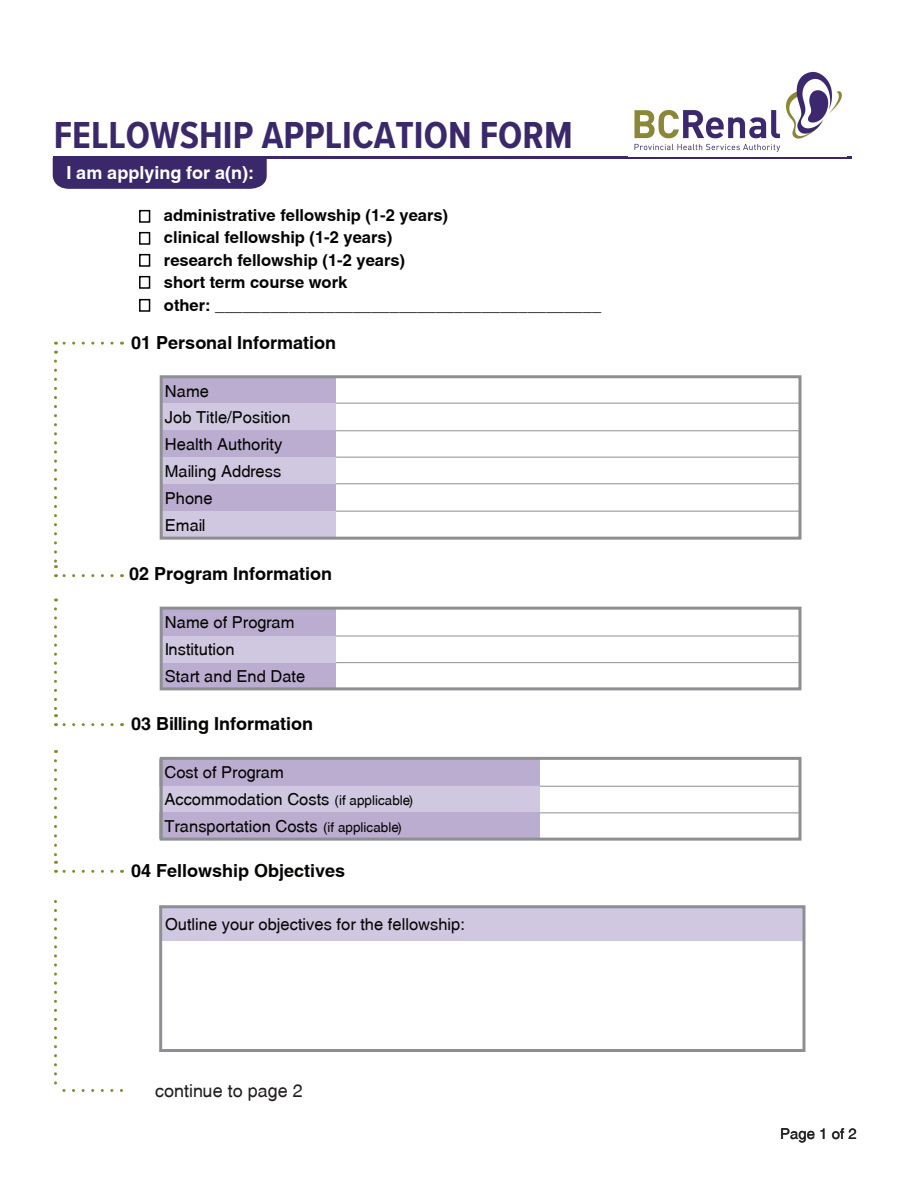
<style>
.page{position:relative;width:918px;height:1188px;background:#fff}
.page>*{position:absolute;margin:0;border:0;box-sizing:border-box;transform-origin:0 0}
.t1{font:700 39px "Proxima Nova Cond";color:#3b286a}
.t2{font:700 18px "Swansea";color:#040503}
.t3{font:700 18px "Swansea";color:#fff}
.t4{font:18px "Swansea";color:#231f20}
.t5{font:16.5px/27px "Swansea";color:#040503}
.t6{font:700 16.5px/22.5px "Swansea";color:#040503}
.t7{font:700 15px "Swansea";color:#fff}
.t8{font:15px "Swansea";color:#231f20}
.s1{font-size:13.5px}
</style>
<div class="page">
<hr style="left:335px;top:403px;width:465px;height:1px;background:#8d8f92">
<hr style="left:335px;top:430px;width:465px;height:1px;background:#8d8f92">
<hr style="left:335px;top:457px;width:465px;height:1px;background:#8d8f92">
<hr style="left:335px;top:511px;width:465px;height:1px;background:#8d8f92">
<hr style="left:335px;top:483px;width:465px;height:1px;background:#8d8f92">
<hr style="left:335px;top:636px;width:465px;height:1px;background:#8d8f92">
<hr style="left:335px;top:662px;width:465px;height:1px;background:#8d8f92">
<hr style="left:335px;top:786px;width:465px;height:1px;background:#8d8f92">
<hr style="left:335px;top:812px;width:465px;height:1px;background:#8d8f92">
<div style="left:160px;top:376px;width:175px;height:27px;background:#bbadd0"></div>
<div style="left:160px;top:403px;width:175px;height:27px;background:#d0c7e0"></div>
<div style="left:160px;top:430px;width:175px;height:27px;background:#bbadd0"></div>
<div style="left:160px;top:457px;width:175px;height:27px;background:#d0c7e0"></div>
<div style="left:160px;top:484px;width:175px;height:27px;background:#bbadd0"></div>
<div style="left:160px;top:511px;width:175px;height:27px;background:#d0c7e0"></div>
<div style="left:160px;top:609px;width:175px;height:27px;background:#bbadd0"></div>
<div style="left:160px;top:636px;width:175px;height:27px;background:#d0c7e0"></div>
<div style="left:160px;top:663px;width:175px;height:27px;background:#bbadd0"></div>
<div style="left:160px;top:785px;width:380px;height:27px;background:#d0c7e0"></div>
<div style="left:160px;top:812px;width:380px;height:27px;background:#bbadd0"></div>
<div style="left:160px;top:759px;width:380px;height:27px;background:#bbadd0"></div>
<div style="left:161px;top:906px;width:643px;height:34px;background:#d0c7e0"></div>
<svg style="left:56px;top:342px;width:56px;height:3px"></svg>
<svg style="left:54px;top:361px;width:3px;height:207px"></svg>
<svg style="left:56px;top:574px;width:56px;height:3px"></svg>
<svg style="left:54px;top:609px;width:3px;height:108px"></svg>
<svg style="left:56px;top:723px;width:56px;height:3px"></svg>
<svg style="left:54px;top:761px;width:3px;height:103px"></svg>
<svg style="left:56px;top:870px;width:56px;height:3px"></svg>
<div style="left:139px;top:210px;width:11px;height:13px;border:2px solid #040503"></div>
<div style="left:159px;top:905px;width:646px;height:147px;border:3px solid #8d8f92"></div>
<div style="left:160px;top:757px;width:642px;height:84px;border:3px solid #8d8f92"></div>
<div style="left:160px;top:607px;width:642px;height:83px;border:3px solid #8d8f92"></div>
<div style="left:160px;top:375px;width:642px;height:165px;border:3px solid #8d8f92"></div>
<hr style="left:53px;top:157px;width:798px;height:2px;background:#3b286a">
<svg style="left:54px;top:901px;width:68px;height:191px"></svg>
<div style="left:53px;top:159px;width:214px;height:30px;background:#3b286a"></div>
<div style="left:139px;top:232px;width:11px;height:13px;border:2px solid #040503"></div>
<div style="left:139px;top:254px;width:11px;height:13px;border:2px solid #040503"></div>
<div style="left:139px;top:276px;width:11px;height:13px;border:2px solid #040503"></div>
<div style="left:139px;top:299px;width:11px;height:13px;border:2px solid #040503"></div>
<img style="left:634px;top:71px;width:208px;height:81px">
<h1 class="t1" style="left:54px;top:107px;width:520px">FELLOWSHIP APPLICATION FORM</h1>
<p class="t3" style="left:66px;top:161px;width:189px">I am applying for a(n):</p>
<p class="t7" style="left:64px;top:162px;width:126px">I am applying for:</p>
<p class="t6" style="left:164px;top:203px;width:439px">administrative fellowship (1-2 years)<br>clinical fellowship (1-2 years)<br>research fellowship (1-2 years)<br>short term course work<br>other: __________________________________________</p>
<p class="t2" style="left:131px;top:332px;width:207px">01 Personal Information</p>
<p class="t5" style="left:165px;top:379px;width:127px;line-height:25.5px">Name<br>Job Title/Position</p>
<p class="t5" style="left:165px;top:430px;width:119px">Health Authority<br>Mailing Address<br>Phone<br>Email</p>
<p class="t2" style="left:129px;top:563px;width:205px">02 Program Information</p>
<p class="t5" style="left:165px;top:609px;width:142px">Name of Program<br>Institution<br>Start and End Date</p>
<p class="t2" style="left:131px;top:713px;width:184px">03 Billing Information</p>
<p class="t5" style="left:164px;top:759px;width:121px">Cost of Program</p>
<p class="t5" style="left:164px;top:786px;width:251px;line-height:26.4px">Accommodation Costs <span class="s1">(if applicable)<br></span>Transportation Costs <span class="s1">(if applicable)</span></p>
<p class="t2" style="left:131px;top:860px;width:216px">04 Fellowship Objectives</p>
<p class="t5" style="left:165px;top:910px;width:302px">Outline your objectives for the fellowship:</p>
<p class="t4" style="left:155px;top:1079px;width:149px">continue to page 2</p>
<p class="t8" style="left:780px;top:1124px;width:78px">Page 1 of 2</p>
</div>
